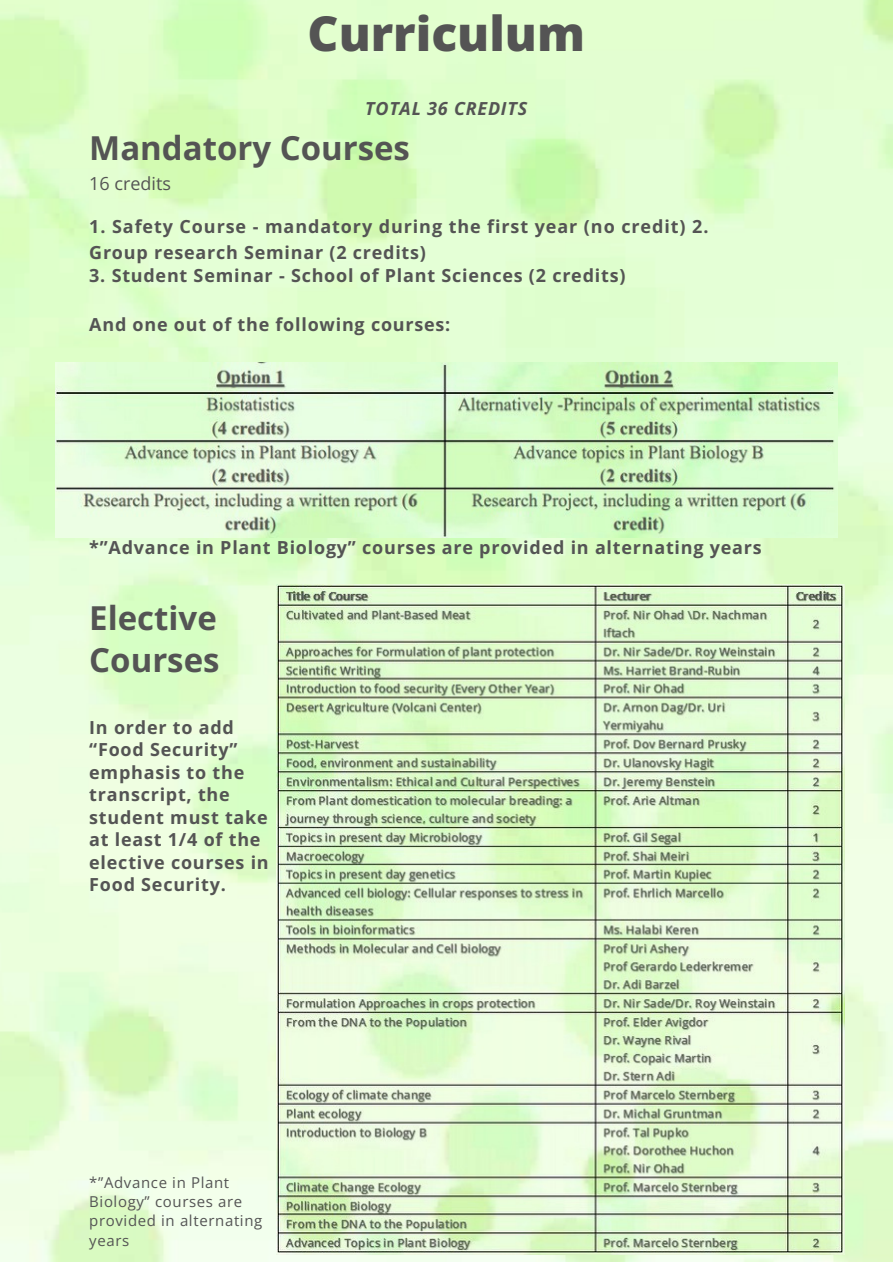
<style>
.page{position:relative;width:893px;height:1264px;background:#fff}
.page>*{position:absolute;margin:0;border:0;box-sizing:border-box;transform-origin:0 0}
.t1{font:800 48px "Open Sans";color:#545454}
.t2{font:700 33px/42.8px "Open Sans";color:#545454}
.t3{font:700 18px/22.5px "Open Sans";letter-spacing:.045em;color:#545454}
.t4{font:italic 700 18px "Open Sans";letter-spacing:.045em;color:#545454}
.t5{font:18px "Open Sans";color:#545454}
.t6{font:15px/19px "Open Sans";letter-spacing:.045em;color:#545454}
</style>
<div class="page">
<img style="left:55px;top:362px;width:782px;height:175px">
<img style="left:276px;top:584px;width:568px;height:670px">
<p class="t1" style="left:307px;top:0;width:279px">Curriculum</p>
<p class="t4" style="left:365px;top:96px;width:164px">TOTAL 36 CREDITS</p>
<p class="t2" style="left:89px;top:126px;width:322px">Mandatory Courses</p>
<p class="t5" style="left:89px;top:170px;width:83px">16 credits</p>
<p class="t3" style="left:89px;top:215px;width:620px">1. Safety Course - mandatory during the first year (no credit) 2.</p>
<p class="t3" style="left:89px;top:241px;width:338px">Group research Seminar (2 credits)</p>
<p class="t3" style="left:89px;top:263px;width:537px">3. Student Seminar - School of Plant Sciences (2 credits)</p>
<p class="t3" style="left:89px;top:313px;width:362px">And one out of the following courses:</p>
<p class="t3" style="left:89px;top:536px;width:674px">*”Advance in Plant Biology” courses are provided in alternating years</p>
<p class="t2" style="left:89px;top:595px;width:132px">Elective<br>Courses</p>
<p class="t3" style="left:89px;top:715px;width:181px">In order to add “Food Security” emphasis to the transcript, the student must take at least 1/4 of the elective courses in<br>Food Security.</p>
<p class="t6" style="left:89px;top:1172px;width:174px">*”Advance in Plant<br>Biology” courses are provided in alternating years</p>
</div>
